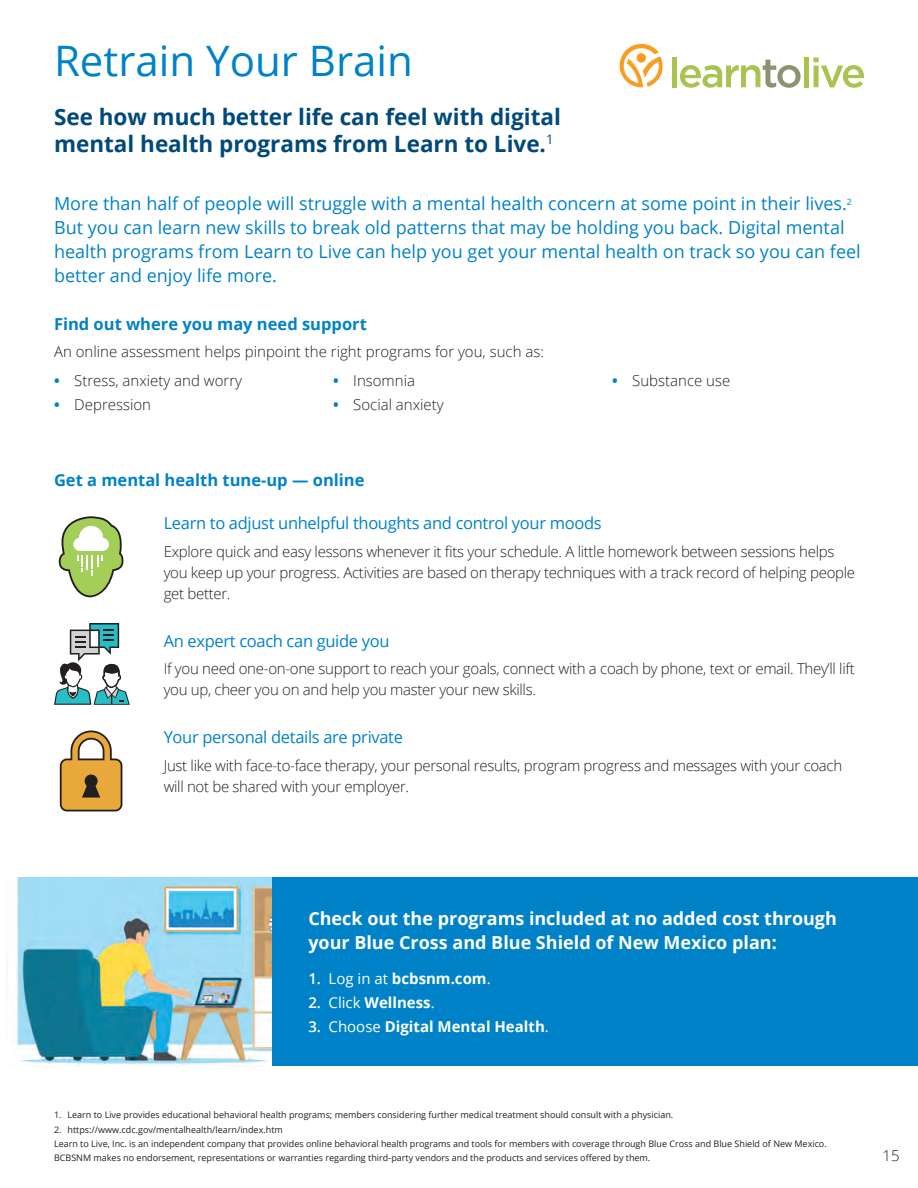
<style>
.page{position:relative;width:918px;height:1188px;background:#fff}
.page>*{position:absolute;margin:0;border:0;box-sizing:border-box;transform-origin:0 0}
.t1{font:42px "Open Sans";color:#0082c8}
.t2{font:700 22.5px/27px "Open Sans";color:#00497b}
.t3{font:18px/24px "Open Sans";color:#0082c8}
.t4{font:700 18px/24px "Open Sans";color:#fff}
.t5{font:16.5px "Open Sans";letter-spacing:-.02em;color:#0082c8}
.t6{font:700 16.5px "Open Sans";color:#0082c8}
.t7{font:300 15px/21px "Open Sans";letter-spacing:-.02em;color:#231f20}
.t8{font:300 15px "Open Sans";color:#231f20}
.t9{font:700 15px "Open Sans";color:#fff}
.t10{font:9px/14.2px "Open Sans";color:#231f20}
.s1{font-weight:700;color:#0082c8}
.s2{font-weight:600}
.s3{font-weight:400}
</style>
<div class="page">
<div style="left:672px;top:57px;width:5px;height:30px;background:#a8c350"></div>
<svg style="left:680px;top:60px;width:121px;height:28px"></svg>
<div style="left:804px;top:57px;width:5px;height:30px;background:#a8c350"></div>
<svg style="left:813px;top:57px;width:51px;height:31px"></svg>
<svg style="left:620px;top:44px;width:43px;height:43px"></svg>
<div style="left:637px;top:53px;width:9px;height:10px;background:#f89d1e;border-radius:50%"></div>
<div style="left:0;top:878px;width:918px;height:188px;background:#0082c8"></div>
<div style="left:0;top:878px;width:271px;height:188px;background:#fff"></div>
<img style="left:14px;top:878px;width:257px;height:187px">
<svg style="left:59px;top:516px;width:64px;height:81px"></svg>
<svg style="left:54px;top:623px;width:76px;height:82px"></svg>
<svg style="left:60px;top:730px;width:62px;height:81px"></svg>
<h1 class="t1" style="left:54px;top:32px;width:361px">Retrain Your Brain</h1>
<h2 class="t2" style="left:54px;top:103px;width:508px">See how much better life can feel with digital mental health programs from Learn to Live.<sup>1</sup></h2>
<p class="t3" style="left:54px;top:191px;width:808px">More than half of people will struggle with a mental health concern at some point in their lives.<sup>2<br></sup>But you can learn new skills to break old patterns that may be holding you back. Digital mental health programs from Learn to Live can help you get your mental health on track so you can feel better and enjoy life more.</p>
<p class="t6" style="left:54px;top:312px;width:314px">Find out where you may need support</p>
<p class="t8" style="left:54px;top:342px;width:491px">An online assessment helps pinpoint the right programs for you, such as:</p>
<p class="t8" style="left:54px;top:370px;width:190px"><span class="s1">•</span> Stress, anxiety and worry</p>
<p class="t8" style="left:54px;top:395px;width:99px"><span class="s1">•</span> Depression</p>
<p class="t8" style="left:333px;top:370px;width:84px"><span class="s1">•</span> Insomnia</p>
<p class="t8" style="left:333px;top:395px;width:112px"><span class="s1">•</span> Social anxiety</p>
<p class="t6" style="left:54px;top:468px;width:312px">Get a mental health tune-up — online</p>
<p class="t8" style="left:612px;top:370px;width:120px"><span class="s1">•</span> Substance use</p>
<p class="t5" style="left:164px;top:512px;width:440px">Learn to adjust unhelpful thoughts and control your moods</p>
<p class="t7" style="left:164px;top:540px;width:693px">Explore quick and easy lessons whenever it fits your schedule. A little homework between sessions helps you keep up your progress. Activities are based on therapy techniques with a track record of helping people get better.</p>
<p class="t5" style="left:164px;top:629px;width:227px">An expert coach can guide you</p>
<p class="t7" style="left:164px;top:658px;width:693px">If you need one-on-one support to reach your goals, connect with a coach by phone, text or email. They’ll lift you up, cheer you on and help you master your new skills.</p>
<p class="t5" style="left:164px;top:726px;width:241px">Your personal details are private</p>
<p class="t7" style="left:164px;top:755px;width:680px">Just like with face-to-face therapy, your personal results, program progress and messages with your coach will not be shared with your employer.</p>
<p class="t4" style="left:308px;top:906px;width:530px">Check out the programs included at no added cost through your Blue Cross and Blue Shield of New Mexico plan:</p>
<p class="t9" style="left:308px;top:968px;width:184px"><span class="s2">1.</span> <span class="s3">Log in at</span> bcbsnm.com<span class="s3">.</span></p>
<p class="t9" style="left:308px;top:992px;width:128px"><span class="s2">2.</span> <span class="s3">Click</span> Wellness<span class="s3">.</span></p>
<p class="t9" style="left:308px;top:1016px;width:242px"><span class="s2">3.</span> <span class="s3">Choose</span> Digital Mental Health<span class="s3">.</span></p>
<p class="t10" style="left:54px;top:1108px;width:621px">1. Learn to Live provides educational behavioral health programs; members considering further medical treatment should consult with a physician.</p>
<p class="t10" style="left:54px;top:1122px;width:774px">2. https://www.cdc.gov/mentalhealth/learn/index.htm<br>Learn to Live, Inc. is an independent company that provides online behavioral health programs and tools for members with coverage through Blue Cross and Blue Shield of New Mexico.<br>BCBSNM makes no endorsement, representations or warranties regarding third-party vendors and the products and services offered by them.</p>
<p class="t7" style="left:882px;top:1145px;width:19px">15</p>
</div>
